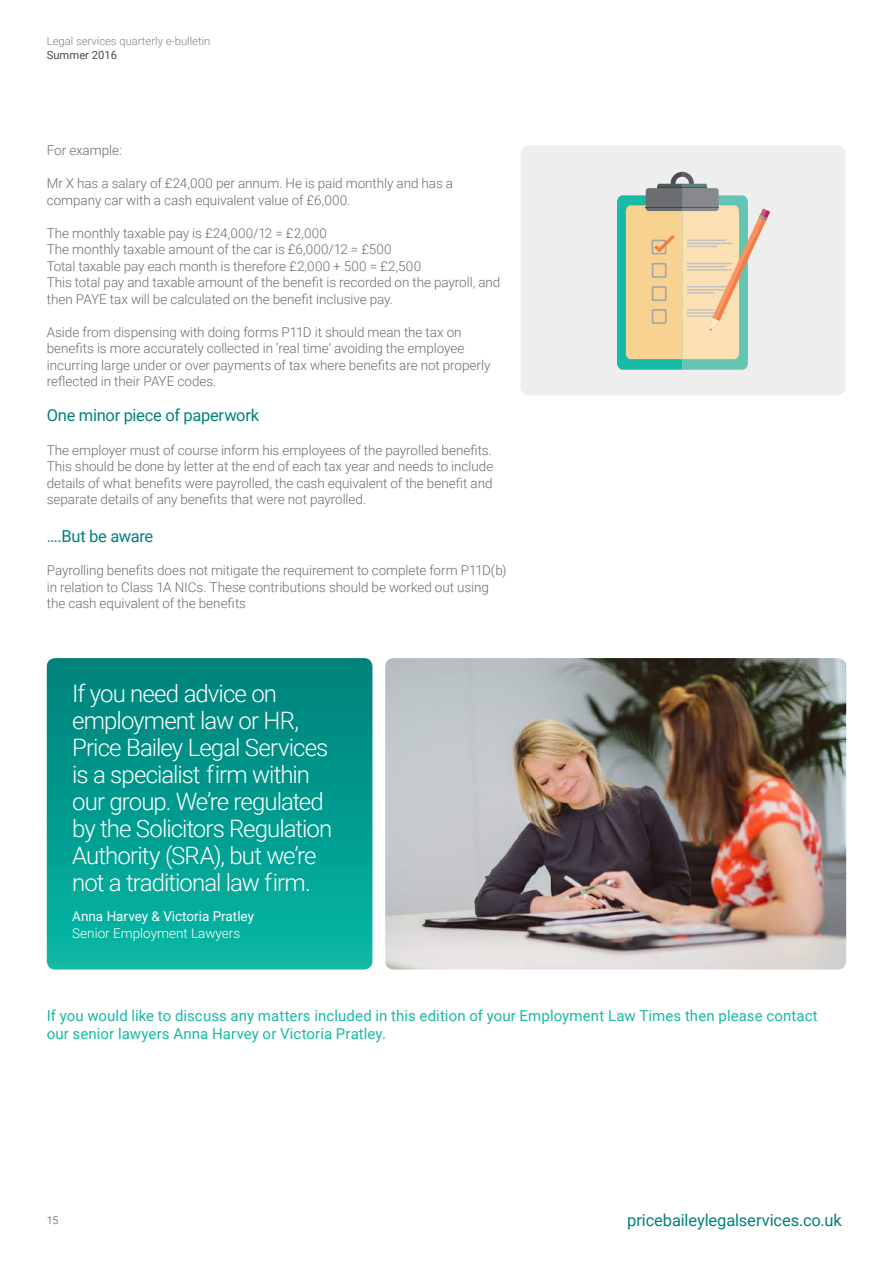
<style>
.page{position:relative;width:893px;height:1263px;background:#fff}
.page>*{position:absolute;margin:0;border:0;box-sizing:border-box;transform-origin:0 0}
.t1{font:300 24px/27px "Roboto";letter-spacing:-.04em;color:#fff}
.t2{font:16.5px "Roboto";letter-spacing:-.01em;color:#00827a}
.t3{font:15px/18px "Roboto";letter-spacing:.005em;color:#17baa4}
.t4{font:300 13.5px/16.5px "Roboto";letter-spacing:-.005em;color:#6c6d70}
.t5{font:13.5px "Roboto";color:#fff}
.t6{font:300 13.5px "Roboto";color:#fff}
.t7{font:300 11.25px "Roboto";color:#808285}
.t8{font:11.25px "Roboto";color:#4b4c4d}
.t9{font:300 10.5px "Roboto";color:#4b4c4d}
</style>
<div class="page">
<div style="left:521px;top:145px;width:324px;height:250px;background:#eeeeef;border-radius:8px"></div>
<svg style="left:617px;top:172px;width:153px;height:198px"></svg>
<svg style="left:47px;top:658px;width:325px;height:311px;background:#039c8f"></svg>
<img style="left:385px;top:658px;width:461px;height:311px">
<p class="t7" style="left:47px;top:33px;width:165px">Legal services quarterly e-bulletin</p>
<p class="t8" style="left:47px;top:47px;width:72px">Summer 2016</p>
<p class="t4" style="left:47px;top:142px;width:77px">For example:</p>
<p class="t4" style="left:47px;top:175px;width:408px">Mr X has a salary of £24,000 per annum. He is paid monthly and has a company car with a cash equivalent value of £6,000.</p>
<p class="t4" style="left:47px;top:224px;width:455px">The monthly taxable pay is £24,000/12 = £2,000<br>The monthly taxable amount of the car is £6,000/12 = £500<br>Total taxable pay each month is therefore £2,000 + 500 = £2,500<br>This total pay and taxable amount of the benefit is recorded on the payroll, and then PAYE tax will be calculated on the benefit inclusive pay.</p>
<p class="t4" style="left:47px;top:323px;width:445px">Aside from dispensing with doing forms P11D it should mean the tax on benefits is more accurately collected in ‘real time’ avoiding the employee incurring large under or over payments of tax where benefits are not properly reflected in their PAYE codes.</p>
<p class="t2" style="left:47px;top:403px;width:214px">One minor piece of paperwork</p>
<p class="t4" style="left:47px;top:441px;width:448px;text-align:justify">The employer must of course inform his employees of the payrolled benefits.<br>This should be done by letter at the end of each tax year and needs to include details of what benefits were payrolled, the cash equivalent of the benefit and separate details of any benefits that were not payrolled.</p>
<p class="t2" style="left:47px;top:524px;width:108px">….But be aware</p>
<p class="t4" style="left:47px;top:562px;width:461px">Payrolling benefits does not mitigate the requirement to complete form P11D(b) in relation to Class 1A NICs. These contributions should be worked out using the cash equivalent of the benefits</p>
<h1 class="t1" style="left:72px;top:679px;width:261px">If you need advice on employment law or HR,<br>Price Bailey Legal Services is a specialist firm within our group. We’re regulated by the Solicitors Regulation<br>Authority (SRA), but we’re not a traditional law firm.</h1>
<p class="t5" style="left:72px;top:906px;width:183px">Anna Harvey &amp; Victoria Pratley</p>
<p class="t6" style="left:72px;top:924px;width:169px">Senior Employment Lawyers</p>
<p class="t3" style="left:47px;top:1006px;width:772px">If you would like to discuss any matters included in this edition of your Employment Law Times then please contact our senior lawyers Anna Harvey or Victoria Pratley.</p>
<p class="t9" style="left:47px;top:1213px;width:13px">15</p>
<p class="t2" style="left:627px;top:1209px;width:216px">pricebaileylegalservices.co.uk</p>
</div>
